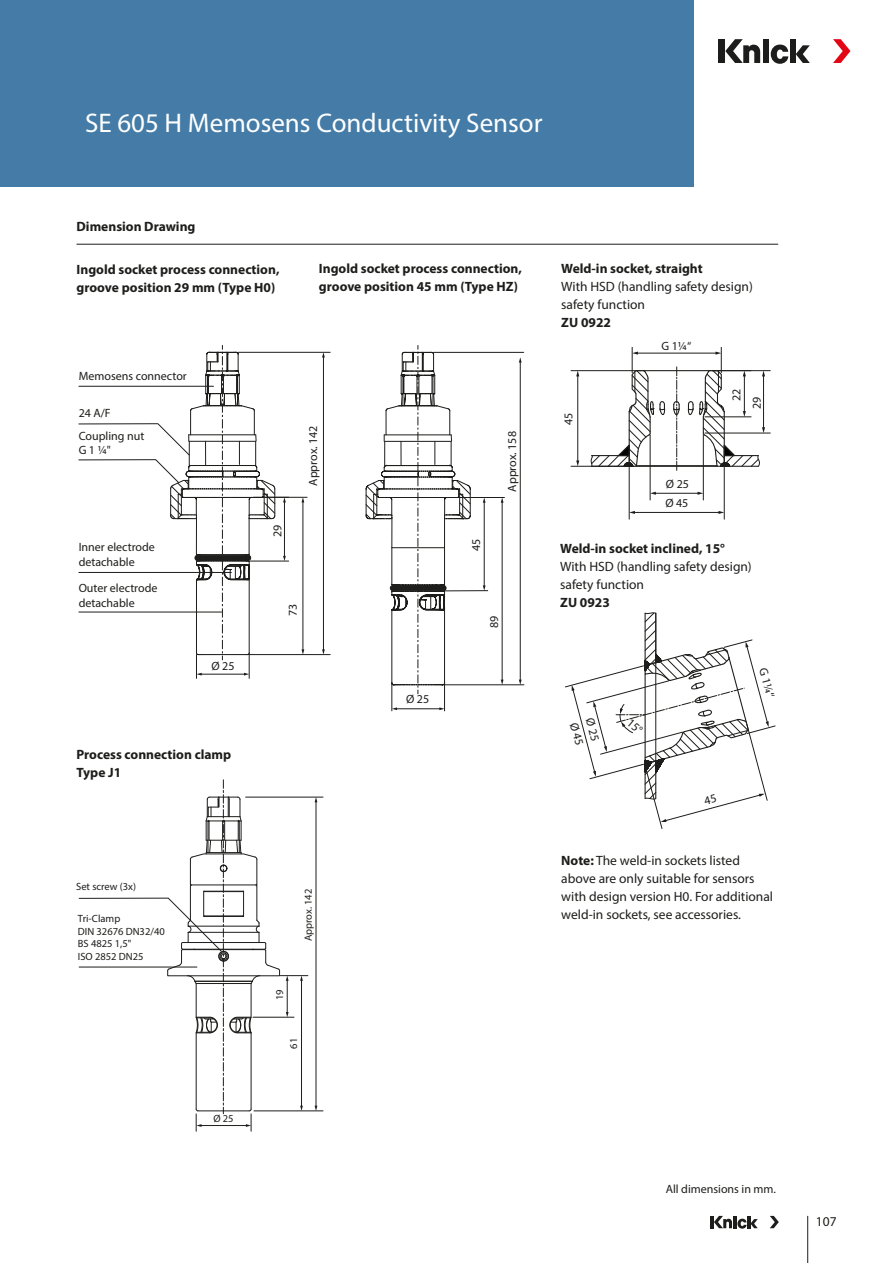
<style>
.page{position:relative;width:893px;height:1263px;background:#fff}
.page>*{position:absolute;margin:0;border:0;box-sizing:border-box;transform-origin:0 0}
.Headline{font:27px "Myriad Pro";color:#fff}
.Text{font:13.5px/18px "Myriad Pro";color:#1d1d1b}
.Zwischenüberschrift{font:700 13.5px/18px "Myriad Pro";color:#1d1d1b}
.Tabelle_Headline{font:700 13.5px "Myriad Pro";color:#1d1d1b}
.Text-2{font:700 13.5px "Myriad Pro";color:#1d1d1b}
.Beschriftungen{font:12px/14.2px "Myriad Pro";color:#1d1d1b}
.Beschriftungen-2{font:10.5px "Myriad Pro";color:#1d1d1b}
.s1{font-weight:700}
</style>
<div class="page">
<div style="left:0;top:0;width:693px;height:187px;background:#447ca7"></div>
<div style="left:719px;top:39px;width:6px;height:24px;background:#1d1d1b"></div>
<div style="left:790px;top:39px;width:6px;height:24px;background:#1d1d1b"></div>
<svg style="left:796px;top:45px;width:14px;height:18px"></svg>
<svg style="left:833px;top:39px;width:17px;height:24px"></svg>
<svg style="left:725px;top:39px;width:63px;height:25px"></svg>
<hr style="left:807px;top:1216px;width:1px;height:47px;background:#1d1d1b">
<hr style="left:710px;top:1216px;width:4px;height:12px;background:#1d1d1b">
<svg style="left:770px;top:1216px;width:9px;height:12px"></svg>
<svg style="left:714px;top:1216px;width:44px;height:12px"></svg>
<hr style="left:643px;top:370px;width:67px;height:1px;background:#1d1d1b">
<hr style="left:636px;top:465px;width:81px;height:1px;background:#1d1d1b">
<hr style="left:636px;top:466px;width:82px;height:1px;background:#1d1d1b">
<hr style="left:703px;top:435px;width:1px;height:65px;background:#1d1d1b">
<hr style="left:650px;top:435px;width:1px;height:65px;background:#1d1d1b">
<hr style="left:629px;top:467px;width:1px;height:52px;background:#1d1d1b">
<hr style="left:724px;top:467px;width:1px;height:52px;background:#1d1d1b">
<hr style="left:571px;top:466px;width:63px;height:1px;background:#1d1d1b">
<hr style="left:571px;top:370px;width:70px;height:1px;background:#1d1d1b">
<hr style="left:712px;top:370px;width:58px;height:1px;background:#1d1d1b">
<hr style="left:705px;top:433px;width:65px;height:1px;background:#1d1d1b">
<hr style="left:637px;top:353px;width:80px;height:1px;background:#1d1d1b">
<svg style="left:591px;top:348px;width:75px;height:119px"></svg>
<hr style="left:655px;top:493px;width:44px;height:1px;background:#1d1d1b">
<svg style="left:650px;top:492px;width:6px;height:3px"></svg>
<svg style="left:697px;top:492px;width:6px;height:3px"></svg>
<hr style="left:634px;top:512px;width:85px;height:1px;background:#1d1d1b">
<svg style="left:629px;top:511px;width:6px;height:3px"></svg>
<svg style="left:718px;top:511px;width:6px;height:3px"></svg>
<hr style="left:577px;top:375px;width:1px;height:86px;background:#1d1d1b">
<svg style="left:576px;top:371px;width:3px;height:5px"></svg>
<svg style="left:576px;top:460px;width:3px;height:6px"></svg>
<svg style="left:687px;top:348px;width:78px;height:119px"></svg>
<svg style="left:672px;top:367px;width:8px;height:104px"></svg>
<hr style="left:445px;top:684px;width:79px;height:1px;background:#1d1d1b">
<hr style="left:433px;top:352px;width:91px;height:1px;background:#1d1d1b">
<hr style="left:457px;top:497px;width:48px;height:1px;background:#1d1d1b">
<hr style="left:444px;top:590px;width:44px;height:1px;background:#1d1d1b">
<hr style="left:520px;top:362px;width:1px;height:318px;background:#1d1d1b">
<svg style="left:519px;top:680px;width:3px;height:5px"></svg>
<hr style="left:502px;top:502px;width:1px;height:178px;background:#1d1d1b">
<hr style="left:484px;top:502px;width:1px;height:84px;background:#1d1d1b">
<svg style="left:483px;top:498px;width:3px;height:5px"></svg>
<svg style="left:483px;top:585px;width:3px;height:6px"></svg>
<hr style="left:303px;top:501px;width:1px;height:149px;background:#1d1d1b">
<svg style="left:301px;top:649px;width:3px;height:5px"></svg>
<hr style="left:253px;top:497px;width:54px;height:1px;background:#1d1d1b">
<hr style="left:323px;top:357px;width:1px;height:293px;background:#1d1d1b">
<hr style="left:238px;top:352px;width:92px;height:1px;background:#1d1d1b">
<hr style="left:249px;top:654px;width:81px;height:1px;background:#1d1d1b">
<svg style="left:365px;top:345px;width:106px;height:366px"></svg>
<svg style="left:79px;top:345px;width:210px;height:333px"></svg>
<hr style="left:254px;top:1110px;width:69px;height:1px;background:#1d1d1b">
<hr style="left:246px;top:797px;width:77px;height:1px;background:#1d1d1b">
<hr style="left:316px;top:801px;width:1px;height:305px;background:#1d1d1b">
<svg style="left:79px;top:780px;width:229px;height:351px"></svg>
<hr style="left:77px;top:244px;width:701px;height:1px;background:#1d1d1b">
<svg style="left:565px;top:612px;width:210px;height:217px"></svg>
<p class="Headline" style="left:85px;top:106px;width:459px">SE 605 H Memosens Conductivity Sensor</p>
<p class="Tabelle_Headline" style="left:77px;top:218px;width:120px">Dimension Drawing</p>
<p class="Zwischenüberschrift" style="left:77px;top:260px;width:204px">Ingold socket process connection, groove position 29 mm (Type H0)</p>
<p class="Beschriftungen" style="left:79px;top:368px;width:110px">Memosens connector</p>
<p class="Beschriftungen" style="left:79px;top:406px;width:34px">24 A/F</p>
<p class="Beschriftungen" style="left:79px;top:428px;width:67px">Coupling nut<br>G 1 1/4"</p>
<p class="Beschriftungen" style="left:79px;top:540px;width:78px">Inner electrode detachable</p>
<p class="Beschriftungen" style="left:79px;top:581px;width:80px">Outer electrode detachable</p>
<p class="Beschriftungen" style="left:270px;top:537px;width:14px;rotate:-90deg">29</p>
<p class="Beschriftungen" style="left:285px;top:616px;width:14px;rotate:-90deg">73</p>
<p class="Zwischenüberschrift" style="left:319px;top:259px;width:204px">Ingold socket process connection, groove position 45 mm (Type HZ)</p>
<p class="Zwischenüberschrift" style="left:561px;top:259px;width:143px">Weld-in socket, straight</p>
<p class="Text" style="left:561px;top:277px;width:193px">With HSD (handling safety design) safety function</p>
<p class="Text-2" style="left:561px;top:314px;width:51px">ZU 0922</p>
<p class="Beschriftungen" style="left:306px;top:486px;width:62px;rotate:-90deg">Approx. 142</p>
<p class="Beschriftungen" style="left:469px;top:551px;width:14px;rotate:-90deg">45</p>
<p class="Beschriftungen" style="left:505px;top:491px;width:62px;rotate:-90deg">Approx. 158</p>
<p class="Beschriftungen" style="left:487px;top:628px;width:14px;rotate:-90deg">89</p>
<p class="Beschriftungen" style="left:561px;top:425px;width:14px;rotate:-90deg">45</p>
<p class="Beschriftungen" style="left:661px;top:338px;width:31px">G 11/4“</p>
<p class="Beschriftungen" style="left:666px;top:477px;width:25px">Ø 25</p>
<p class="Beschriftungen" style="left:665px;top:496px;width:25px">Ø 45</p>
<p class="Beschriftungen" style="left:729px;top:401px;width:14px;rotate:-90deg">22</p>
<p class="Beschriftungen" style="left:749px;top:409px;width:14px;rotate:-90deg">29</p>
<p class="Zwischenüberschrift" style="left:560px;top:539px;width:166px">Weld-in socket inclined, 15°</p>
<p class="Text" style="left:560px;top:557px;width:193px">With HSD (handling safety design) safety function</p>
<p class="Text-2" style="left:560px;top:593px;width:51px">ZU 0923</p>
<p class="Beschriftungen" style="left:211px;top:658px;width:25px">Ø 25</p>
<p class="Beschriftungen" style="left:406px;top:692px;width:25px">Ø 25</p>
<p class="Beschriftungen" style="left:770px;top:666px;width:31px;rotate:75deg">G 11/4“</p>
<p class="Zwischenüberschrift" style="left:77px;top:745px;width:156px">Process connection clamp<br>Type J1</p>
<p class="Beschriftungen-2" style="left:76px;top:880px;width:61px">Set screw (3x)</p>
<p class="Beschriftungen-2" style="left:78px;top:912px;width:44px">Tri-Clamp</p>
<p class="Beschriftungen-2" style="left:78px;top:925px;width:88px">DIN 32676 DN32/40</p>
<p class="Beschriftungen-2" style="left:78px;top:937px;width:55px">BS 4825 1,5"</p>
<p class="Beschriftungen-2" style="left:78px;top:950px;width:67px">ISO 2852 DN25</p>
<p class="Beschriftungen-2" style="left:213px;top:1112px;width:22px">Ø 25</p>
<p class="Beschriftungen-2" style="left:273px;top:1000px;width:12px;rotate:-90deg">19</p>
<p class="Beschriftungen-2" style="left:302px;top:941px;width:54px;rotate:-90deg">Approx. 142</p>
<p class="Beschriftungen-2" style="left:287px;top:1049px;width:12px;rotate:-90deg">61</p>
<p class="Text" style="left:561px;top:851px;width:213px"><span class="s1">Note:</span> The weld-in sockets listed above are only suitable for sensors with design version H0. For additional weld-in sockets, see accessories.</p>
<p class="Beschriftungen" style="left:666px;top:1182px;width:112px">All dimensions in mm.</p>
<p class="Text" style="left:816px;top:1212px;width:22px">107</p>
</div>
